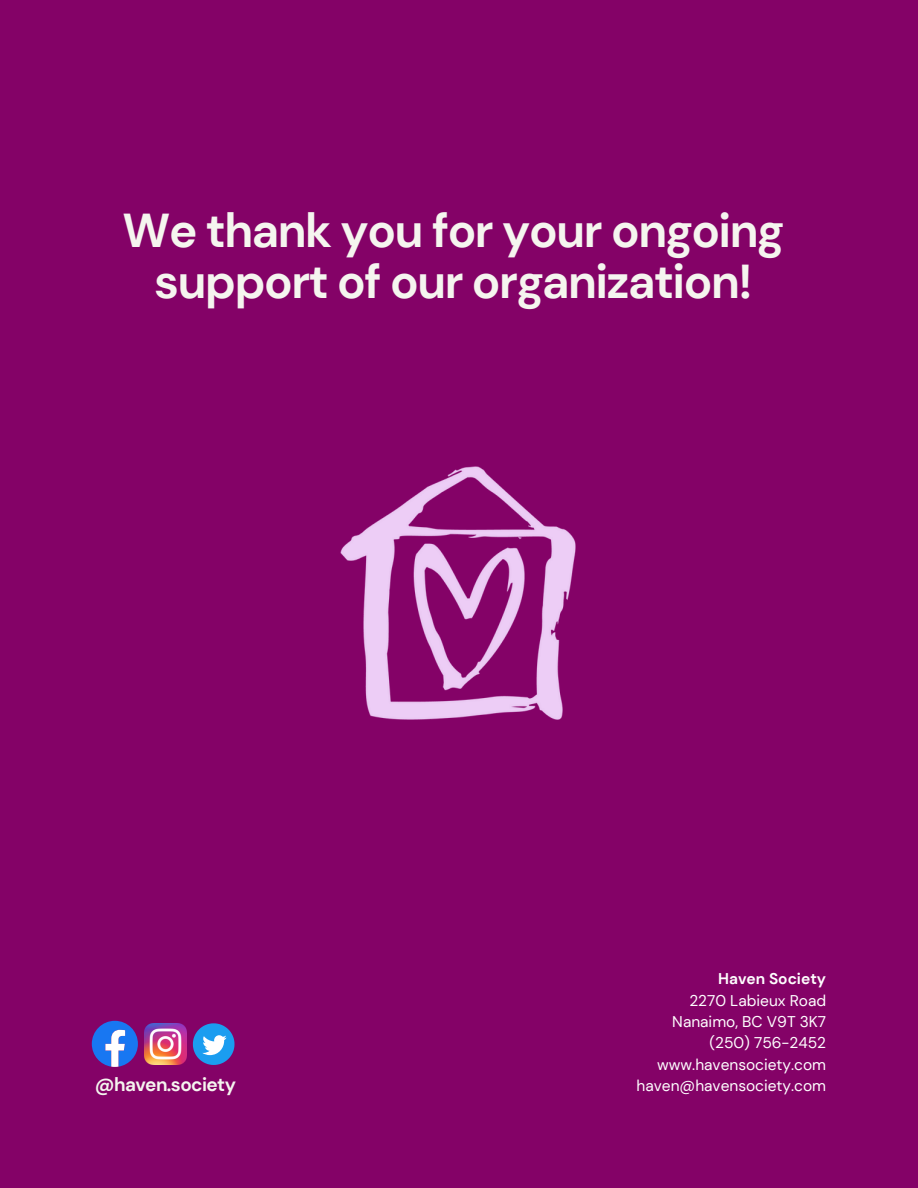
<style>
.page{position:relative;width:918px;height:1188px;background:#840267}
.page>*{position:absolute;margin:0;border:0;box-sizing:border-box;transform-origin:0 0}
.t1{font:700 47.4px/51.8px "DM Sans";letter-spacing:-.03em;color:#f5f5ef;text-align:center}
.t2{font:700 18.9px "DM Sans";letter-spacing:-.03em;color:#f5f5ef}
.t3{font:15.45px/21.3px "DM Sans";color:#fefefe;text-align:right}
.t4{font:700 15.45px "DM Sans";color:#fefefe}
</style>
<div class="page">
<img style="left:340px;top:466px;width:236px;height:254px">
<svg style="left:92px;top:1021px;width:46px;height:46px"></svg>
<img style="left:145px;top:1023px;width:41px;height:42px">
<svg style="left:193px;top:1023px;width:42px;height:42px"></svg>
<h1 class="t1" style="left:123px;top:205px;width:663px">We thank you for your ongoing support of our organization!</h1>
<p class="t4" style="left:718px;top:969px;width:110px">Haven Society</p>
<p class="t3" style="left:657px;top:990px;width:170px">2270 Labieux Road<br>Nanaimo, BC V9T 3K7 (250) 756-2452 www.havensociety.com</p>
<p class="t2" style="left:95px;top:1072px;width:143px">@haven.society</p>
<p class="t3" style="left:637px;top:1075px;width:191px">haven@havensociety.com</p>
</div>
